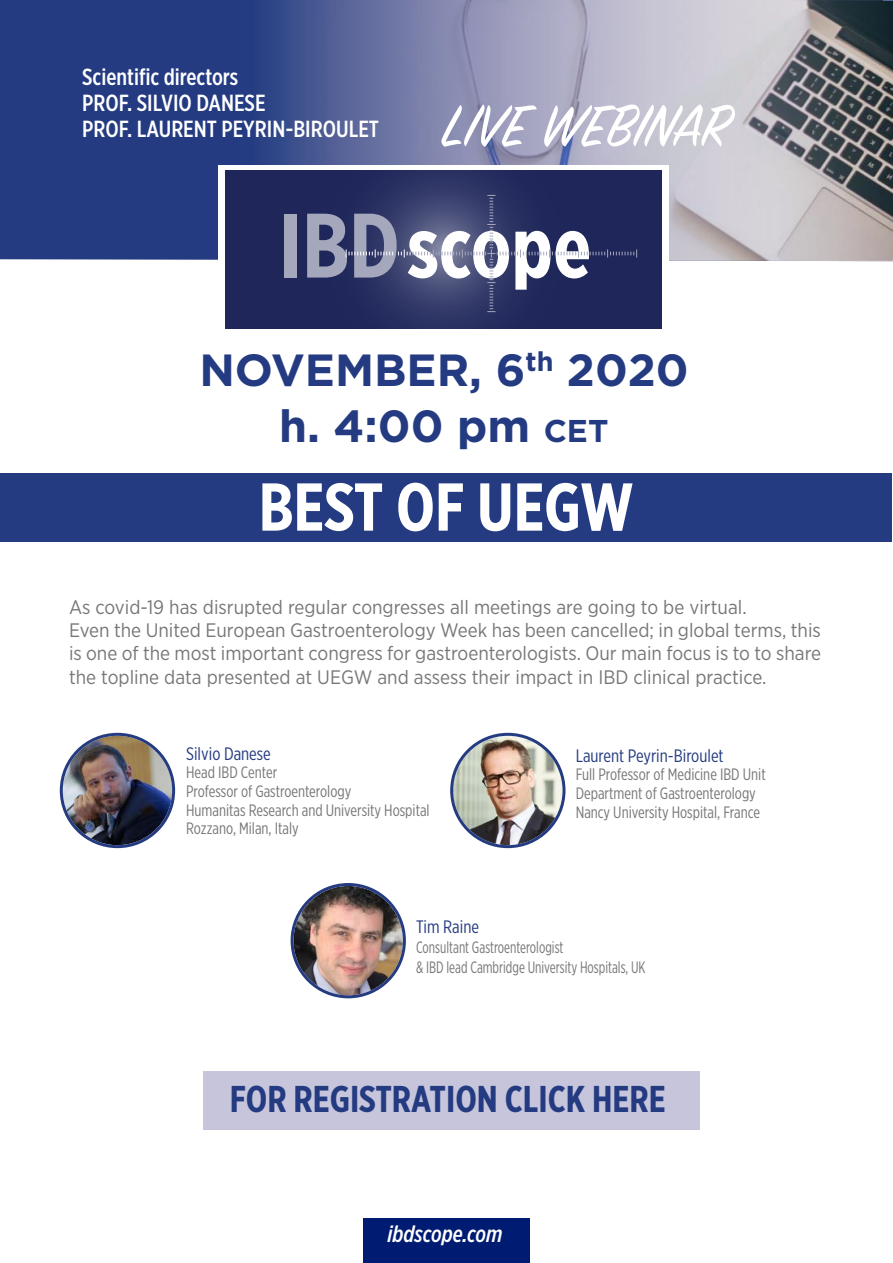
<style>
.page{position:relative;width:893px;height:1263px;background:#fff}
.page>*{position:absolute;margin:0;border:0;box-sizing:border-box;transform-origin:0 0}
.t1{font:700 85.65px "Gotham X Narrow";color:#fff}
.t2{font:700 67.5px "Gotham X Narrow";color:#fff}
.t3{font:65.25px "Sign Painter House Script";letter-spacing:-.005em;color:#fff}
.t4{font:700 45px/55.2px "Gotham";color:#243b81;text-align:center}
.t5{font:700 37.2px "Gotham X Narrow";color:#243b81}
.t6{font:500 23.25px/26.1px "Gotham X Narrow";color:#fff}
.t7{font:italic 500 23.25px "Gotham X Narrow";color:#fff}
.t8{font:19.5px/23.4px "Gotham Narrow";color:#77777a}
.t9{font:18px "Gotham X Narrow";color:#243b81}
.t10{font:16.5px/18.6px "Gotham X Narrow";color:#77777a;scale:.95 1}
.t11{font:16.5px/20.1px "Gotham X Narrow";color:#77777a;scale:.85 1}
.s1{font-size:91.35px;color:#a5a8bd}
.s2{font-size:31.5px}
</style>
<div class="page">
<div style="left:0;top:0;width:238px;height:260px;background:#243b81"></div>
<svg style="left:238px;top:0;width:655px;height:260px"></svg>
<div style="left:0;top:473px;width:892px;height:68px;background:#243b81"></div>
<div style="left:218px;top:166px;width:450px;height:167px;background:#fff"></div>
<div style="left:225px;top:170px;width:436px;height:159px;background:linear-gradient(to right,#222a5d,#222a5d)"></div>
<svg style="left:346px;top:195px;width:291px;height:117px"></svg>
<div style="left:204px;top:1071px;width:496px;height:58px;background:#c6c5db"></div>
<img style="left:60px;top:733px;width:115px;height:115px">
<img style="left:450px;top:733px;width:115px;height:115px">
<img style="left:291px;top:883px;width:115px;height:115px">
<div style="left:363px;top:1218px;width:166px;height:45px;background:#001c72"></div>
<p class="t6" style="left:82px;top:65px;width:298px">Scientific directors<br>PROF. SILVIO DANESE<br>PROF. LAURENT PEYRIN-BIROULET</p>
<h3 class="t3" style="left:442px;top:85px;width:290px">LIVE WEBINAR</h3>
<h1 class="t1" style="left:279px;top:218px;width:313px"><span class="s1">IBD</span> scope</h1>
<h3 class="t4" style="left:199px;top:347px;width:491px">NOVEMBER, 6<sup>th</sup> 2020 h. 4:00 pm <span class="s2">CET</span></h3>
<h2 class="t2" style="left:259px;top:483px;width:376px">BEST OF UEGW</h2>
<p class="t8" style="left:69px;top:597px;width:754px">As covid-19 has disrupted regular congresses all meetings are going to be virtual.<br>Even the United European Gastroenterology Week has been cancelled; in global terms, this is one of the most important congress for gastroenterologists. Our main focus is to to share the topline data presented at UEGW and assess their impact in IBD clinical practice.</p>
<p class="t9" style="left:186px;top:747px;width:86px">Silvio Danese</p>
<p class="t10" style="left:186px;top:764px;width:258px">Head IBD Center<br>Professor of Gastroenterology<br>Humanitas Research and University Hospital<br>Rozzano, Milan, Italy</p>
<p class="t9" style="left:576px;top:749px;width:149px">Laurent Peyrin-Biroulet</p>
<p class="t10" style="left:576px;top:766px;width:202px">Full Professor of Medicine IBD Unit<br>Department of Gastroenterology<br>Nancy University Hospital, France</p>
<p class="t9" style="left:416px;top:920px;width:64px">Tim Raine</p>
<p class="t11" style="left:416px;top:938px;width:271px">Consultant Gastroenterologist<br>&amp; IBD lead Cambridge University Hospitals, UK</p>
<h3 class="t5" style="left:230px;top:1086px;width:438px">FOR REGISTRATION CLICK HERE</h3>
<p class="t7" style="left:387px;top:1225px;width:116px">ibdscope.com</p>
</div>
